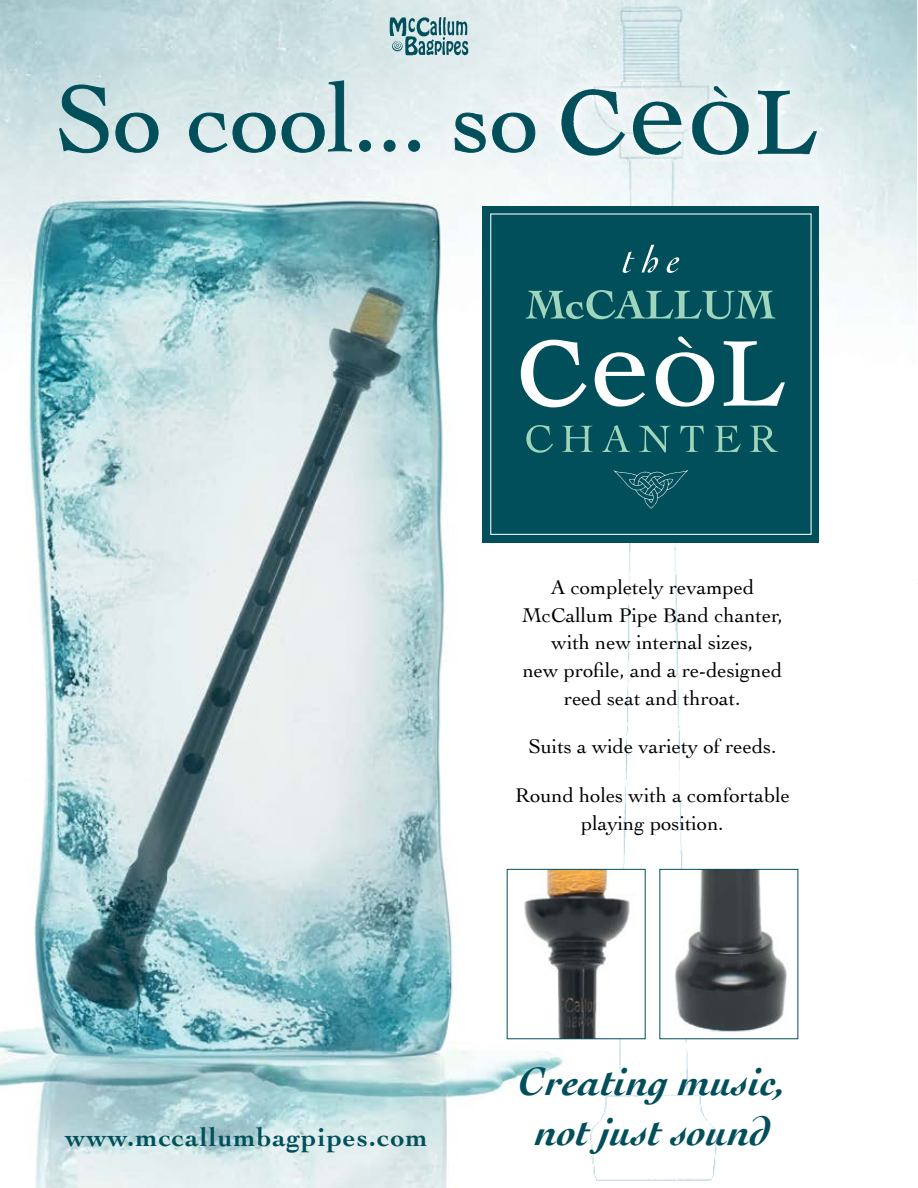
<style>
.page{position:relative;width:918px;height:1188px;background:#fff}
.page>*{position:absolute;margin:0;border:0;box-sizing:border-box;transform-origin:0 0}
.t1{font:98.1px "Cochin";color:#004f5a}
.t2{font:italic 700 41.55px/49.9px "Cochin";color:#004f5a;text-align:center}
.t3{font:700 26.7px "Cochin";letter-spacing:.05em;color:#004f5a}
.t4{font:20.85px/27.8px "Cochin";color:#000;text-align:center}
</style>
<div class="page">
<img style="left:0;top:0;width:917px;height:1188px">
<img style="left:540px;top:0;width:94px;height:98px">
<img style="left:634px;top:0;width:141px;height:82px">
<img style="left:540px;top:98px;width:47px;height:1090px">
<img style="left:587px;top:162px;width:188px;height:1026px">
<img style="left:390px;top:16px;width:79px;height:40px">
<div style="left:483px;top:206px;width:336px;height:336px;background:#004f5a"></div>
<svg style="left:526px;top:425px;width:27px;height:28px"></svg>
<svg style="left:562px;top:426px;width:31px;height:26px"></svg>
<svg style="left:602px;top:425px;width:28px;height:27px"></svg>
<svg style="left:639px;top:426px;width:31px;height:26px"></svg>
<svg style="left:680px;top:426px;width:24px;height:26px"></svg>
<svg style="left:715px;top:426px;width:26px;height:26px"></svg>
<svg style="left:750px;top:425px;width:28px;height:27px"></svg>
<svg style="left:614px;top:470px;width:74px;height:39px"></svg>
<svg style="left:526px;top:290px;width:249px;height:29px"></svg>
<svg style="left:623px;top:252px;width:11px;height:21px"></svg>
<svg style="left:642px;top:245px;width:16px;height:28px"></svg>
<svg style="left:667px;top:257px;width:12px;height:16px"></svg>
<svg style="left:520px;top:339px;width:67px;height:69px"></svg>
<svg style="left:595px;top:352px;width:50px;height:55px"></svg>
<svg style="left:723px;top:341px;width:62px;height:65px"></svg>
<svg style="left:656px;top:336px;width:58px;height:71px"></svg>
<svg style="left:59px;top:84px;width:50px;height:69px;background:#bad3d5"></svg>
<svg style="left:115px;top:112px;width:44px;height:41px;background:#bfd5d7"></svg>
<svg style="left:189px;top:80px;width:163px;height:73px;background:#cddee0"></svg>
<svg style="left:359px;top:140px;width:12px;height:12px"></svg>
<svg style="left:384px;top:140px;width:12px;height:12px"></svg>
<svg style="left:408px;top:140px;width:12px;height:12px"></svg>
<svg style="left:454px;top:112px;width:32px;height:41px"></svg>
<svg style="left:492px;top:112px;width:43px;height:41px;background:#cedee1"></svg>
<img style="left:557px;top:82px;width:265px;height:80px">
<img style="left:509px;top:871px;width:135px;height:166px">
<div style="left:507px;top:869px;width:139px;height:170px;border:1px solid #004f5a"></div>
<img style="left:661px;top:871px;width:135px;height:166px">
<h1 class="t1" style="left:55px;top:53px;width:485px">So cool... so</h1>
<p class="t4" style="left:522px;top:572px;width:263px">A completely revamped<br>McCallum Pipe Band chanter, with new internal sizes,<br>new profile, and a re-designed reed seat and throat.</p>
<p class="t4" style="left:528px;top:732px;width:250px">Suits a wide variety of reeds.</p>
<p class="t4" style="left:515px;top:780px;width:277px">Round holes with a comfortable playing position.</p>
<p class="t3" style="left:66px;top:1119px;width:364px">www.mccallumbagpipes.com</p>
<h2 class="t2" style="left:519px;top:1054px;width:269px">Creating music, not just sound</h2>
</div>
